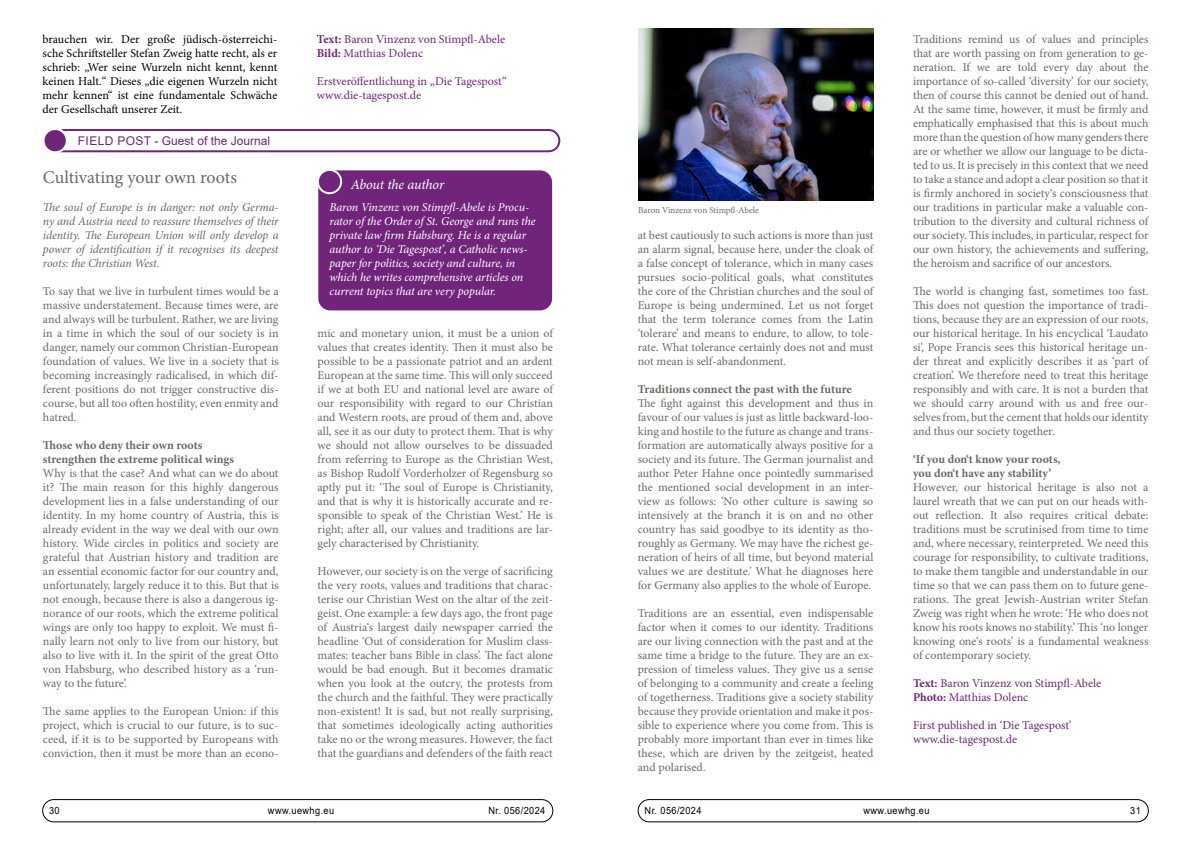
<style>
.page{position:relative;width:1191px;height:842px;background:#fff}
.page>*{position:absolute;margin:0;border:0;box-sizing:border-box;transform-origin:0 0}
.t1{font:18px "Minion Pro";letter-spacing:-.005em;color:#6f6864}
.t2{font:italic 14px "Minion Pro";letter-spacing:-.01em;color:#fff}
.t3{font:12px/14px "Minion Pro";letter-spacing:-.005em;color:#6f6864;text-align:justify}
.t4{font:italic 12px/14px "Minion Pro";letter-spacing:-.01em;color:#fff}
.t5{font:12px/14px "Minion Pro";color:#000;text-align:justify}
.t6{font:12px/14px "Minion Pro";color:#70257b}
.t7{font:italic 12px/14px "Minion Pro";letter-spacing:-.015em;color:#6f6864;text-align:justify}
.t8{font:700 12px/14px "Minion Pro";color:#6f6864}
.t9{font:12px "Arial";color:#70257b}
.t10{font:10px "Arial";letter-spacing:.04em;color:#000;scale:.92 1}
.t11{font:9px "Minion Pro";letter-spacing:-.005em;color:#6f6864}
.s1{font-weight:700}
</style>
<div class="page">
<div style="left:43px;top:799px;width:510px;height:23px;border:1px solid #000;border-radius:11px"></div>
<div style="left:638px;top:799px;width:510px;height:23px;border:1px solid #000;border-radius:11px"></div>
<svg style="left:59px;top:129px;width:502px;height:24px"></svg>
<div style="left:44px;top:129px;width:23px;height:23px;background:#70257b;border-radius:50%"></div>
<div style="left:43px;top:128px;width:25px;height:25px;border:2px solid #fff;border-radius:50%"></div>
<div style="left:318px;top:170px;width:234px;height:140px;background:#70257b;border-radius:12px"></div>
<div style="left:318px;top:170px;width:23px;height:23px;background:#70257b;border-radius:50%"></div>
<div style="left:317px;top:169px;width:25px;height:25px;border:2px solid #fff;border-radius:50%"></div>
<img style="left:638px;top:28px;width:235px;height:173px">
<p class="t5" style="left:43px;top:32px;width:236px">brauchen wir. Der große jüdisch-österreichi&shy;sche Schriftsteller Stefan Zweig hatte recht, als er schrieb: „Wer seine Wurzeln nicht kennt, kennt keinen Halt.“ Dieses „die eigenen Wurzeln nicht mehr kennen“ ist eine fundamentale Schwäche der Gesellschaft unserer Zeit.</p>
<p class="t6" style="left:317px;top:32px;width:190px"><span class="s1">Text:</span> Baron Vinzenz von Stimpfl-Abele<br><span class="s1">Bild:</span> Matthias Dolenc</p>
<p class="t6" style="left:317px;top:74px;width:191px">Erstveröffentlichung in „Die Tagespost“ www.die-tagespost.de</p>
<p class="t9" style="left:78px;top:133px;width:194px">FIELD POST - Guest of the Journal</p>
<h1 class="t1" style="left:43px;top:165px;width:195px">Cultivating your own roots</h1>
<p class="t7" style="left:43px;top:200px;width:237px">The soul of Europe is in danger: not only Germa&shy;ny and Austria need to reassure themselves of their identity. The European Union will only develop a power of identification if it recognises its deepest roots: the Christian West.</p>
<p class="t3" style="left:43px;top:284px;width:237px">To say that we live in turbulent times would be a massive understatement. Because times were, are and always will be turbulent. Rather, we are living in a time in which the soul of our society is in danger, namely our common Christian-European foundation of values. We live in a society that is becoming increasingly radicalised, in which dif&shy;ferent positions do not trigger constructive dis&shy;course, but all too often hostility, even enmity and hatred.</p>
<p class="t8" style="left:43px;top:438px;width:193px">Those who deny their own roots strengthen the extreme political wings</p>
<p class="t3" style="left:43px;top:466px;width:237px">Why is that the case? And what can we do about it? The main reason for this highly dangerous development lies in a false understanding of our identity. In my home country of Austria, this is already evident in the way we deal with our own history. Wide circles in politics and society are grateful that Austrian history and tradition are an essential economic factor for our country and, unfortunately, largely reduce it to this. But that is not enough, because there is also a dangerous ig&shy;norance of our roots, which the extreme political wings are only too happy to exploit. We must fi&shy;nally learn not only to live from our history, but also to live with it. In the spirit of the great Otto von Habsburg, who described history as a ‘run&shy;way to the future’.</p>
<p class="t3" style="left:43px;top:704px;width:237px">The same applies to the European Union: if this project, which is crucial to our future, is to suc&shy;ceed, if it is to be supported by Europeans with conviction, then it must be more than an econo-</p>
<p class="t2" style="left:351px;top:175px;width:95px">About the author</p>
<p class="t4" style="left:329px;top:200px;width:208px">Baron Vinzenz von Stimpfl-Abele is Procu&shy;rator of the Order of St. George and runs the private law firm Habsburg. He is a regular author to ‘Die Tagespost’, a Catholic news&shy;paper for politics, society and culture, in which he writes comprehensive articles on current topics that are very popular.</p>
<p class="t3" style="left:317px;top:326px;width:237px">mic and monetary union, it must be a union of values that creates identity. Then it must also be possible to be a passionate patriot and an ardent European at the same time. This will only succeed if we at both EU and national level are aware of our responsibility with regard to our Christian and Western roots, are proud of them and, above all, see it as our duty to protect them. That is why we should not allow ourselves to be dissuaded from referring to Europe as the Christian West, as Bishop Rudolf Vorderholzer of Regensburg so aptly put it: ‘The soul of Europe is Christianity, and that is why it is historically accurate and re&shy;sponsible to speak of the Christian West.’ He is right; after all, our values and traditions are lar&shy;gely characterised by Christianity.</p>
<p class="t3" style="left:317px;top:564px;width:237px">However, our society is on the verge of sacrificing the very roots, values and traditions that charac&shy;terise our Christian West on the altar of the zeit&shy;geist. One example: a few days ago, the front page of Austria‘s largest daily newspaper carried the headline ‘Out of consideration for Muslim class&shy;mates: teacher bans Bible in class’. The fact alone would be bad enough. But it becomes dramatic when you look at the outcry, the protests from the church and the faithful. They were practically non-existent! It is sad, but not really surprising, that sometimes ideologically acting authorities take no or the wrong measures. However, the fact that the guardians and defenders of the faith react</p>
<p class="t11" style="left:638px;top:204px;width:122px">Baron Vinzenz von Stimpfl-Abele</p>
<p class="t3" style="left:638px;top:228px;width:237px">at best cautiously to such actions is more than just an alarm signal, because here, under the cloak of a false concept of tolerance, which in many cases pursues socio-political goals, what constitutes the core of the Christian churches and the soul of Europe is being undermined. Let us not forget that the term tolerance comes from the Latin ‘tolerare’ and means to endure, to allow, to tole&shy;rate. What tolerance certainly does not and must not mean is self-abandonment.</p>
<p class="t8" style="left:638px;top:382px;width:215px">Traditions connect the past with the future</p>
<p class="t3" style="left:638px;top:396px;width:237px">The fight against this development and thus in favour of our values is just as little backward-loo&shy;king and hostile to the future as change and trans&shy;formation are automatically always positive for a society and its future. The German journalist and author Peter Hahne once pointedly summarised the mentioned social development in an inter&shy;view as follows: ‘No other culture is sawing so intensively at the branch it is on and no other country has said goodbye to its identity as tho&shy;roughly as Germany. We may have the richest ge&shy;neration of heirs of all time, but beyond material values we are destitute.’ What he diagnoses here for Germany also applies to the whole of Europe.</p>
<p class="t3" style="left:638px;top:606px;width:237px">Traditions are an essential, even indispensable factor when it comes to our identity. Traditions are our living connection with the past and at the same time a bridge to the future. They are an ex&shy;pression of timeless values. They give us a sense of belonging to a community and create a feeling of togetherness. Traditions give a society stability because they provide orientation and make it pos&shy;sible to experience where you come from. This is probably more important than ever in times like these, which are driven by the zeitgeist, heated and polarised.</p>
<p class="t3" style="left:913px;top:32px;width:237px">Traditions remind us of values and principles that are worth passing on from generation to ge&shy;neration. If we are told every day about the importance of so-called ‘diversity’ for our society, then of course this cannot be denied out of hand.<br>At the same time, however, it must be firmly and emphatically emphasised that this is about much more than the question of how many genders there are or whether we allow our language to be dicta&shy;ted to us. It is precisely in this context that we need to take a stance and adopt a clear position so that it is firmly anchored in society‘s consciousness that our traditions in particular make a valuable con&shy;tribution to the diversity and cultural richness of our society. This includes, in particular, respect for our own history, the achievements and suffering, the heroism and sacrifice of our ancestors.</p>
<p class="t3" style="left:913px;top:284px;width:237px">The world is changing fast, sometimes too fast.<br>This does not question the importance of tradi&shy;tions, because they are an expression of our roots, our historical heritage. In his encyclical ‘Laudato si’, Pope Francis sees this historical heritage un&shy;der threat and explicitly describes it as ‘part of creation’. We therefore need to treat this heritage responsibly and with care. It is not a burden that we should carry around with us and free our&shy;selves from, but the cement that holds our identity and thus our society together.</p>
<p class="t8" style="left:913px;top:452px;width:149px">‘If you don‘t know your roots, you don‘t have any stability’</p>
<p class="t3" style="left:913px;top:480px;width:237px">However, our historical heritage is also not a laurel wreath that we can put on our heads with&shy;out reflection. It also requires critical debate: traditions must be scrutinised from time to time and, where necessary, reinterpreted. We need this courage for responsibility, to cultivate traditions, to make them tangible and understandable in our time so that we can pass them on to future gene&shy;rations. The great Jewish-Austrian writer Stefan Zweig was right when he wrote: ‘He who does not know his roots knows no stability.’ This ‘no longer knowing one‘s roots’ is a fundamental weakness of contemporary society.</p>
<p class="t6" style="left:913px;top:676px;width:190px"><span class="s1">Text:</span> Baron Vinzenz von Stimpfl-Abele<br><span class="s1">Photo:</span> Matthias Dolenc</p>
<p class="t6" style="left:913px;top:718px;width:160px">First published in ‘Die Tagespost’ www.die-tagespost.de</p>
<p class="t10" style="left:49px;top:804px;width:13px">30</p>
<p class="t10" style="left:268px;top:804px;width:73px">www.uewhg.eu</p>
<p class="t10" style="left:488px;top:804px;width:63px">Nr. 056/2024</p>
<p class="t10" style="left:644px;top:804px;width:63px">Nr. 056/2024</p>
<p class="t10" style="left:863px;top:804px;width:73px">www.uewhg.eu</p>
<p class="t10" style="left:1130px;top:804px;width:13px">31</p>
</div>
